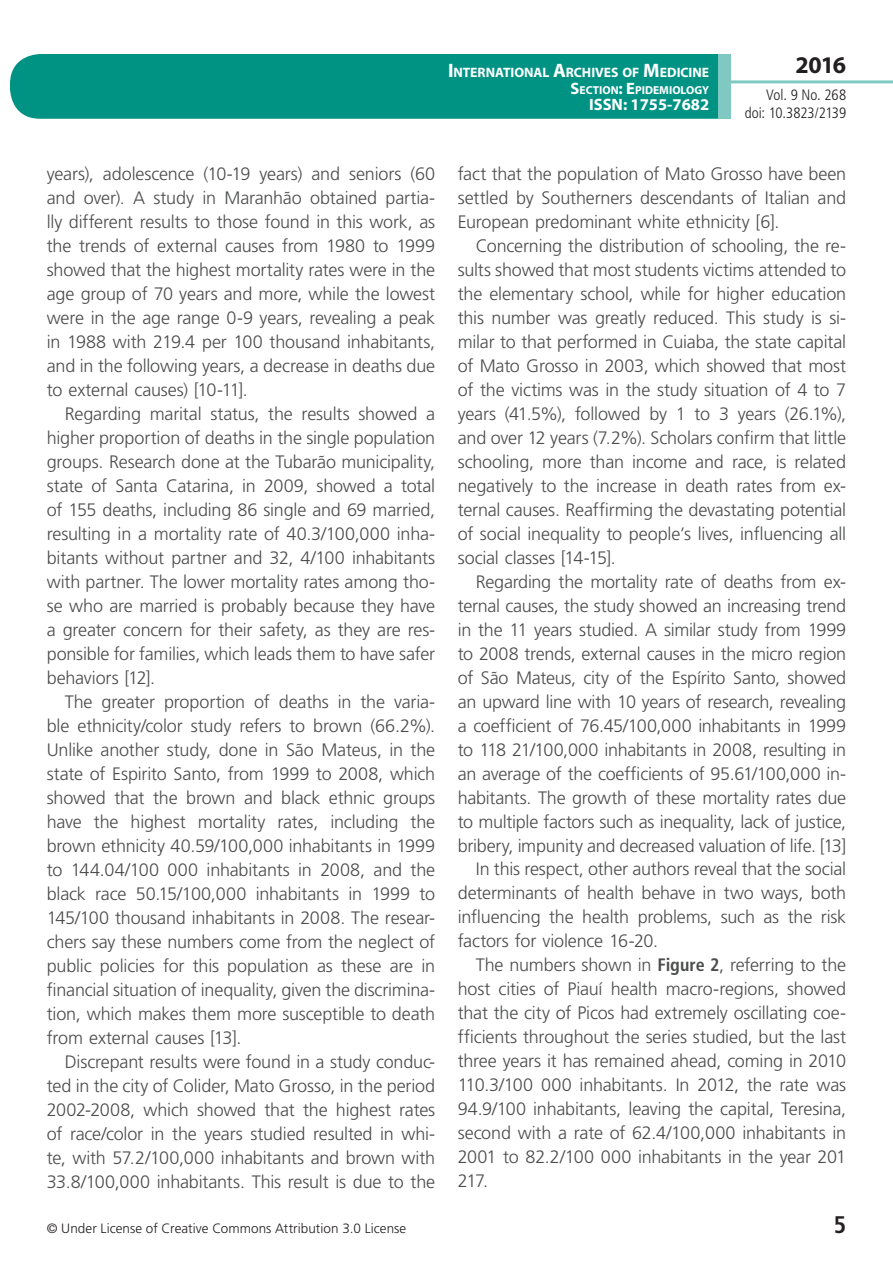
<style>
.page{position:relative;width:893px;height:1263px;background:#fff}
.page>*{position:absolute;margin:0;border:0;box-sizing:border-box;transform-origin:0 0}
.t1{font:700 24px "Myriad Pro";color:#231f20}
.t2{font:700 condensed 24px "Frutiger LT Std";color:#231f20}
.t3{font:300 18px/24px "Frutiger LT Std";letter-spacing:-.015em;color:#4b4c4d;text-align:justify}
.t4{font:700 16.5px "Myriad Pro";color:#fff}
.t5{font:300 condensed 15px/18px "Frutiger LT Std";color:#231f20;text-align:right}
.t6{font:700 13.65px "Myriad Pro";letter-spacing:-.005em;color:#fff}
.t7{font:300 13.5px "Frutiger LT Std";letter-spacing:.005em;color:#231f20}
.t8{font:700 11.55px "Myriad Pro";color:#fff}
.s1{font-size:19.5px}
.s2{font-size:16.5px}
.s3{font-weight:700;font-stretch:condensed}
</style>
<div class="page">
<div style="left:10px;top:54px;width:775px;height:65px;background:#009384;border-radius:30px"></div>
<div style="left:732px;top:0;width:161px;height:157px;background:#fff"></div>
<hr style="left:730px;top:80px;width:163px;height:3px;background:#80c9c2">
<div style="left:718px;top:54px;width:13px;height:65px;background:#80c9c2"></div>
<p class="t6" style="left:448px;top:64px;width:263px"><span class="s1">I</span>NTERNATIONAL <span class="s1">A</span>RCHIVES OF <span class="s1">M</span>EDICINE</p>
<p class="t8" style="left:571px;top:82px;width:140px"><span class="s2">S</span>ECTION<span class="s2">: E</span>PIDEMIOLOGY</p>
<p class="t4" style="left:589px;top:94px;width:122px">ISSN: 1755-7682</p>
<h1 class="t1" style="left:795px;top:49px;width:52px">2016</h1>
<p class="t5" style="left:745px;top:86px;width:103px">Vol. 9 No. 268 doi: 10.3823/2139</p>
<p class="t3" style="left:47px;top:162px;width:390px">years), adolescence (10-19 years) and seniors (60 and over). A study in Maranhão obtained partia&shy;lly different results to those found in this work, as the trends of external causes from 1980 to 1999 showed that the highest mortality rates were in the age group of 70 years and more, while the lowest were in the age range 0-9 years, revealing a peak in 1988 with 219.4 per 100 thousand inhabitants, and in the following years, a decrease in deaths due to external causes) [10-11].</p>
<p class="t3" style="left:47px;top:402px;width:390px;text-indent:18px">Regarding marital status, the results showed a higher proportion of deaths in the single population groups. Research done at the Tubarão municipality, state of Santa Catarina, in 2009, showed a total of 155 deaths, including 86 single and 69 married, resulting in a mortality rate of 40.3/100,000 inha&shy;bitants without partner and 32, 4/100 inhabitants with partner. The lower mortality rates among tho&shy;se who are married is probably because they have a greater concern for their safety, as they are res&shy;ponsible for families, which leads them to have safer behaviors [12].</p>
<p class="t3" style="left:47px;top:690px;width:390px;text-indent:18px">The greater proportion of deaths in the varia&shy;ble ethnicity/color study refers to brown (66.2%).<br>Unlike another study, done in São Mateus, in the state of Espirito Santo, from 1999 to 2008, which showed that the brown and black ethnic groups have the highest mortality rates, including the brown ethnicity 40.59/100,000 inhabitants in 1999 to 144.04/100 000 inhabitants in 2008, and the black race 50.15/100,000 inhabitants in 1999 to 145/100 thousand inhabitants in 2008. The resear&shy;chers say these numbers come from the neglect of public policies for this population as these are in financial situation of inequality, given the discrimina&shy;tion, which makes them more susceptible to death from external causes [13].</p>
<p class="t3" style="left:47px;top:1050px;width:390px;text-indent:18px">Discrepant results were found in a study conduc&shy;ted in the city of Colider, Mato Grosso, in the period 2002-2008, which showed that the highest rates of race/color in the years studied resulted in whi&shy;te, with 57.2/100,000 inhabitants and brown with 33.8/100,000 inhabitants. This result is due to the</p>
<p class="t3" style="left:458px;top:162px;width:390px">fact that the population of Mato Grosso have been settled by Southerners descendants of Italian and European predominant white ethnicity [6].</p>
<p class="t3" style="left:458px;top:234px;width:390px;text-indent:18px">Concerning the distribution of schooling, the re&shy;sults showed that most students victims attended to the elementary school, while for higher education this number was greatly reduced. This study is si&shy;milar to that performed in Cuiaba, the state capital of Mato Grosso in 2003, which showed that most of the victims was in the study situation of 4 to 7 years (41.5%), followed by 1 to 3 years (26.1%), and over 12 years (7.2%). Scholars confirm that little schooling, more than income and race, is related negatively to the increase in death rates from ex&shy;ternal causes. Reaffirming the devastating potential of social inequality to people’s lives, influencing all social classes [14-15].</p>
<p class="t3" style="left:476px;top:570px;width:372px">Regarding the mortality rate of deaths from ex-</p>
<p class="t3" style="left:458px;top:594px;width:390px">ternal causes, the study showed an increasing trend</p>
<p class="t3" style="left:458px;top:617px;width:390px">in the 11 years studied. A similar study from 1999</p>
<p class="t3" style="left:458px;top:641px;width:390px">to 2008 trends, external causes in the micro region</p>
<p class="t3" style="left:458px;top:665px;width:390px">of São Mateus, city of the Espírito Santo, showed</p>
<p class="t3" style="left:458px;top:689px;width:390px">an upward line with 10 years of research, revealing</p>
<p class="t3" style="left:458px;top:713px;width:390px">a coefficient of 76.45/100,000 inhabitants in 1999</p>
<p class="t3" style="left:458px;top:737px;width:390px">to 118 21/100,000 inhabitants in 2008, resulting in</p>
<p class="t3" style="left:458px;top:761px;width:390px">an average of the coefficients of 95.61/100,000 in-</p>
<p class="t3" style="left:458px;top:785px;width:390px">habitants. The growth of these mortality rates due</p>
<p class="t3" style="left:458px;top:809px;width:390px">to multiple factors such as inequality, lack of justice,</p>
<p class="t3" style="left:458px;top:833px;width:390px">bribery, impunity and decreased valuation of life. [13]</p>
<p class="t3" style="left:476px;top:857px;width:372px">In this respect, other authors reveal that the social</p>
<p class="t3" style="left:458px;top:881px;width:390px">determinants of health behave in two ways, both</p>
<p class="t3" style="left:458px;top:905px;width:390px">influencing the health problems, such as the risk</p>
<p class="t3" style="left:458px;top:929px;width:202px">factors for violence 16-20.</p>
<p class="t3" style="left:476px;top:953px;width:372px">The numbers shown in <span class="s3">Figure 2</span>, referring to the</p>
<p class="t3" style="left:458px;top:977px;width:390px">host cities of Piauí health macro-regions, showed</p>
<p class="t3" style="left:458px;top:1001px;width:390px">that the city of Picos had extremely oscillating coe-</p>
<p class="t3" style="left:458px;top:1025px;width:390px">fficients throughout the series studied, but the last</p>
<p class="t3" style="left:458px;top:1049px;width:390px">three years it has remained ahead, coming in 2010</p>
<p class="t3" style="left:458px;top:1073px;width:390px">110.3/100 000 inhabitants. In 2012, the rate was</p>
<p class="t3" style="left:458px;top:1097px;width:390px">94.9/100 inhabitants, leaving the capital, Teresina,</p>
<p class="t3" style="left:458px;top:1121px;width:390px">second with a rate of 62.4/100,000 inhabitants in</p>
<p class="t3" style="left:458px;top:1145px;width:390px">2001 to 82.2/100 000 inhabitants in the year 201</p>
<p class="t3" style="left:458px;top:1169px;width:32px">217.</p>
<p class="t7" style="left:47px;top:1220px;width:361px">© Under License of Creative Commons Attribution 3.0 License</p>
<h1 class="t2" style="left:834px;top:1210px;width:14px">5</h1>
</div>
